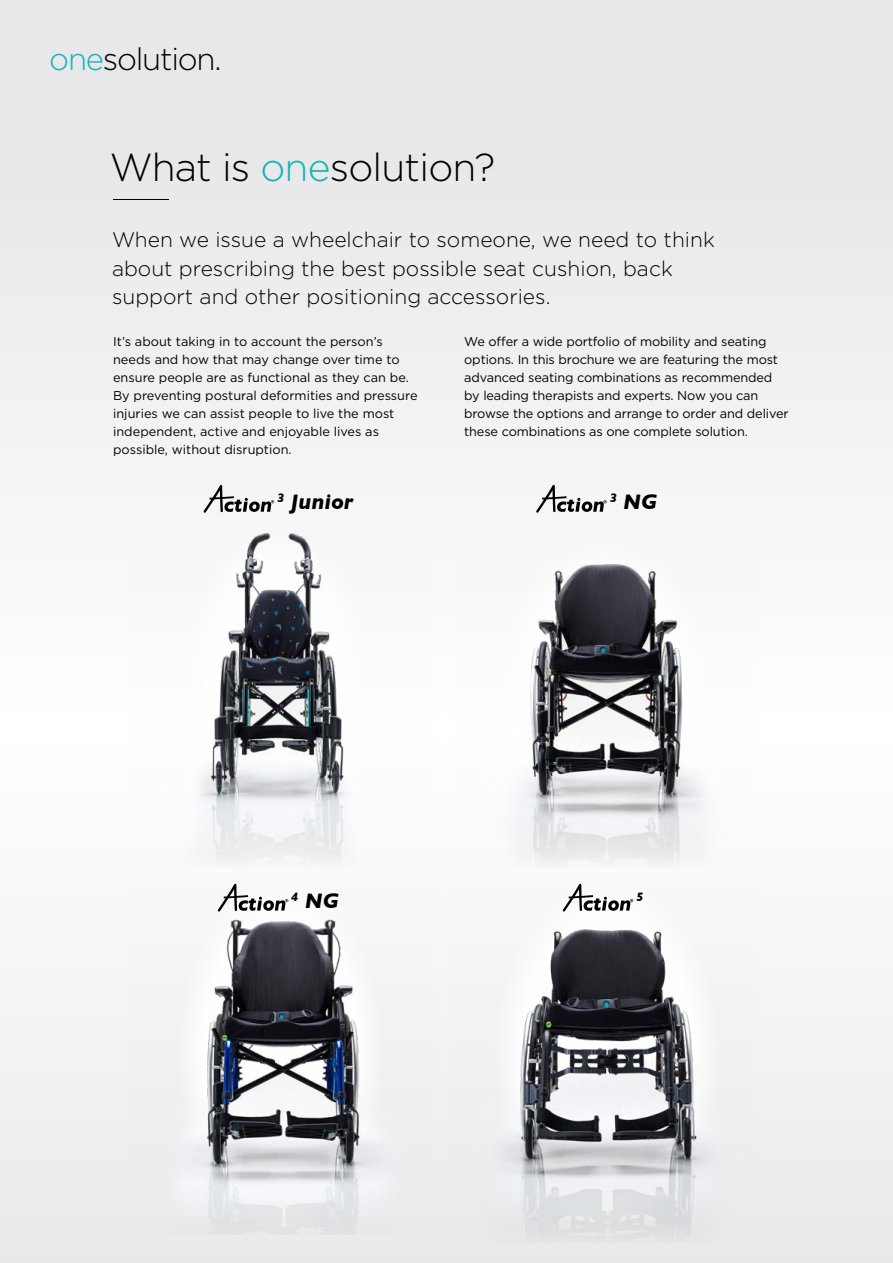
<style>
.page{position:relative;width:893px;height:1263px;background:#fff}
.page>*{position:absolute;margin:0;border:0;box-sizing:border-box;transform-origin:0 0}
.t1{font:300 39px "Gotham";letter-spacing:-.02em;color:#000}
.t2{font:300 31.2px "Gotham";letter-spacing:-.04em;color:#000}
.t3{font:italic 700 21.45px "Gill Sans";color:#000}
.t4{font:300 21px/28.5px "Gotham";color:#000}
.t5{font:12.75px/18px "Gotham";letter-spacing:-.01em;color:#000}
.t6{font:italic 700 12.45px "Gill Sans";color:#000}
.s1{color:#15b4b6}
</style>
<div class="page">
<div style="left:0;top:0;width:893px;height:1263px;background:linear-gradient(to bottom,#ededef,#f7f7f8)"></div>
<hr style="left:114px;top:199px;width:55px;height:1px;background:#000">
<img style="left:129px;top:521px;width:304px;height:346px">
<svg style="left:203px;top:485px;width:71px;height:28px"></svg>
<svg style="left:536px;top:485px;width:71px;height:28px"></svg>
<img style="left:454px;top:520px;width:304px;height:347px">
<img style="left:129px;top:887px;width:304px;height:347px">
<img style="left:449px;top:887px;width:304px;height:356px">
<svg style="left:218px;top:884px;width:70px;height:28px"></svg>
<svg style="left:563px;top:884px;width:70px;height:28px"></svg>
<h2 class="t2" style="left:49px;top:39px;width:174px"><span class="s1">one</span>solution.</h2>
<h1 class="t1" style="left:110px;top:142px;width:387px">What is <span class="s1">one</span>solution?</h1>
<h3 class="t4" style="left:112px;top:225px;width:604px">When we issue a wheelchair to someone, we need to think about prescribing the best possible seat cushion, back support and other positioning accessories.</h3>
<p class="t5" style="left:113px;top:332px;width:306px">It’s about taking in to account the person’s needs and how that may change over time to ensure people are as functional as they can be.<br>By preventing postural deformities and pressure injuries we can assist people to live the most independent, active and enjoyable lives as possible, without disruption.</p>
<p class="t5" style="left:464px;top:332px;width:326px">We offer a wide portfolio of mobility and seating options. In this brochure we are featuring the most advanced seating combinations as recommended by leading therapists and experts. Now you can browse the options and arrange to order and deliver these combinations as one complete solution.</p>
<h3 class="t3" style="left:277px;top:490px;width:78px"><sup>3</sup> Junior</h3>
<h3 class="t3" style="left:610px;top:490px;width:49px"><sup>3</sup> NG</h3>
<h3 class="t3" style="left:291px;top:888px;width:49px"><sup>4</sup> NG</h3>
<p class="t6" style="left:636px;top:890px;width:9px">5</p>
</div>
